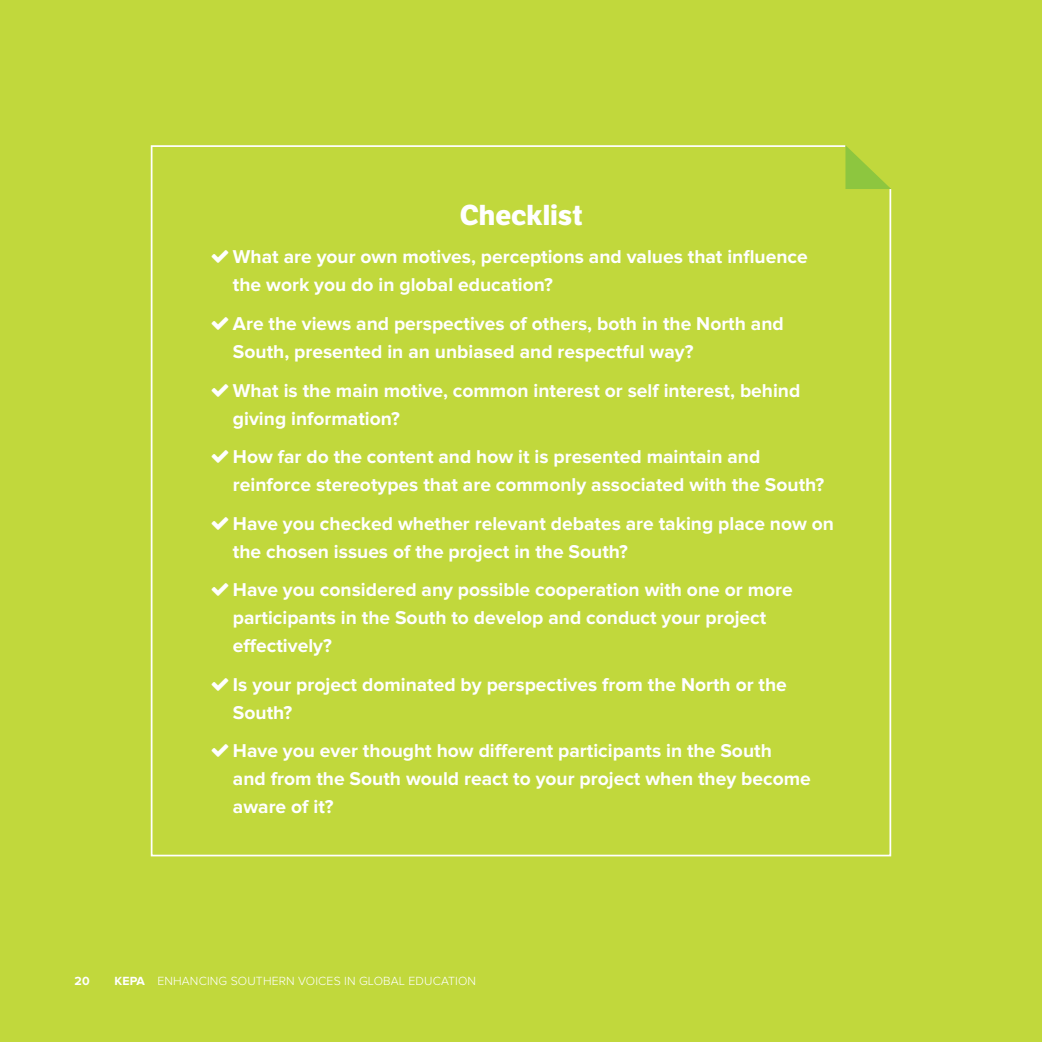
<style>
.page{position:relative;width:1042px;height:1042px;background:#c1d83c}
.page>*{position:absolute;margin:0;border:0;box-sizing:border-box;transform-origin:0 0}
.otsikko-ltf{font:700 28px "LFT Etica";color:#fff}
.t1{font:700 19.25px/28px "Proxima Nova";color:#fff}
.otsikko-pieni{font:300 12.25px "Proxima Nova";letter-spacing:.01em;color:#fff}
.otsikko-pieni-2{font:700 12.25px "Proxima Nova";color:#fff}
.s1{font-weight:700}
</style>
<div class="page">
<svg style="left:150px;top:145px;width:742px;height:712px"></svg>
<svg style="left:845px;top:145px;width:46px;height:44px"></svg>
<svg style="left:212px;top:250px;width:17px;height:13px"></svg>
<svg style="left:212px;top:317px;width:17px;height:13px"></svg>
<svg style="left:212px;top:383px;width:17px;height:13px"></svg>
<svg style="left:212px;top:450px;width:17px;height:13px"></svg>
<svg style="left:212px;top:516px;width:17px;height:13px"></svg>
<svg style="left:212px;top:583px;width:17px;height:13px"></svg>
<svg style="left:212px;top:677px;width:17px;height:13px"></svg>
<svg style="left:212px;top:744px;width:17px;height:13px"></svg>
<p class="otsikko-ltf" style="left:460px;top:198px;width:124px">Checklist</p>
<p class="t1" style="left:233px;top:243px;width:576px">What are your own motives, perceptions and values that influence the work you do in global education?</p>
<p class="t1" style="left:233px;top:310px;width:552px">Are the views and perspectives of others, both in the North and<br>South, presented in an unbiased and respectful way?</p>
<p class="t1" style="left:233px;top:376px;width:569px">What is the main motive, common interest or self interest, behind giving information?</p>
<p class="t1" style="left:233px;top:443px;width:593px">How far do the content and how it is presented maintain and reinforce stereotypes that are commonly associated with the South?</p>
<p class="t1" style="left:233px;top:509px;width:603px">Have you checked whether relevant debates are taking place now on the chosen issues of the project in the South?</p>
<p class="t1" style="left:233px;top:576px;width:561px">Have you considered any possible cooperation with one or more participants in the South to develop and conduct your project effectively?</p>
<p class="t1" style="left:233px;top:670px;width:555px">Is your project dominated by perspectives from the North or the<br>South?</p>
<p class="t1" style="left:233px;top:737px;width:579px">Have you ever thought how different participants in the South<br>and from the South would react to your project when they become aware of it?</p>
<p class="otsikko-pieni-2" style="left:74px;top:973px;width:17px">20</p>
<p class="otsikko-pieni" style="left:115px;top:973px;width:363px"><span class="s1">KEPA</span> ENHANCING SOUTHERN VOICES IN GLOBAL EDUCATION</p>
</div>
